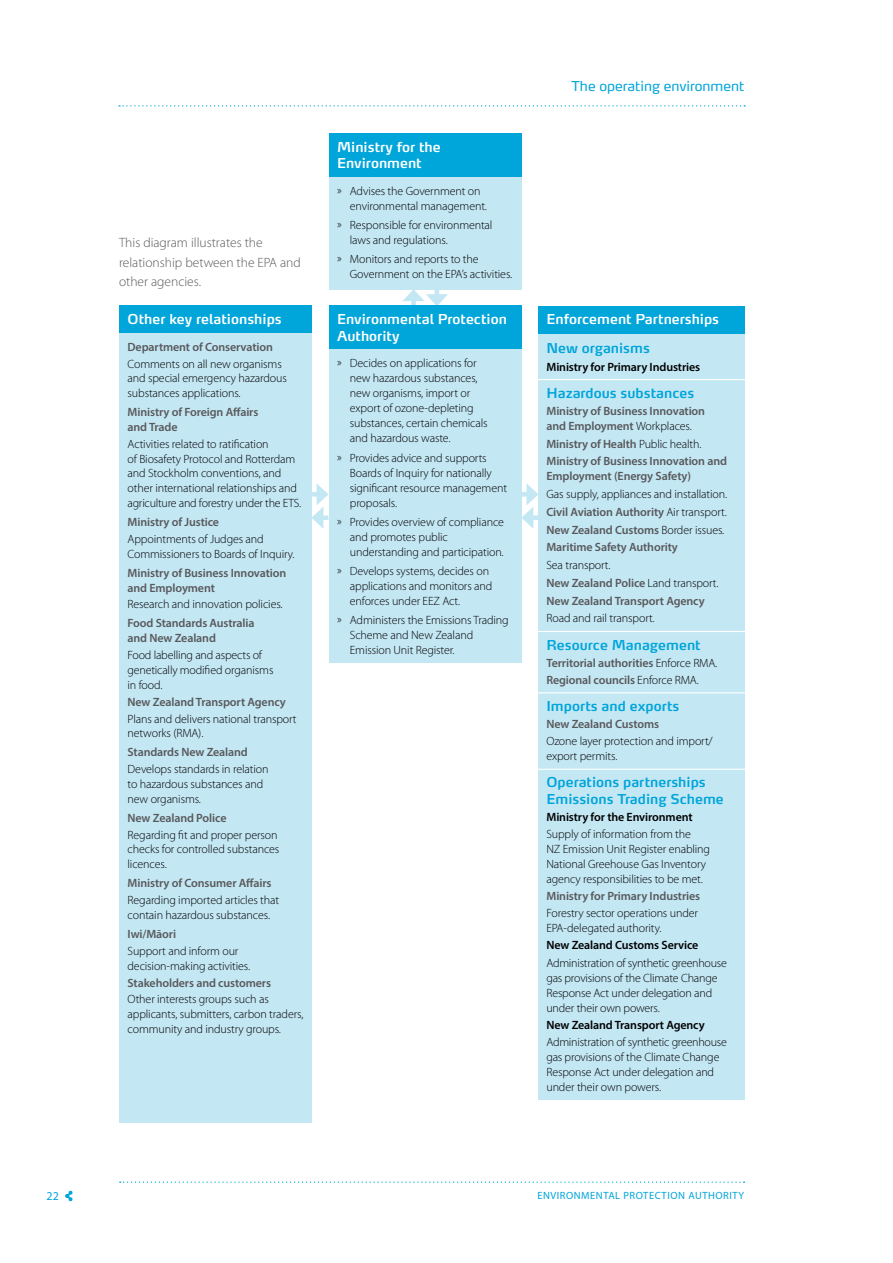
<style>
.page{position:relative;width:893px;height:1263px;background:#fff}
.page>*{position:absolute;margin:0;border:0;box-sizing:border-box;transform-origin:0 0}
.t1{font:600 13.5px/16.5px "Max Pro";color:#00a5da}
.t2{font:600 13.5px/16.5px "Max Pro";color:#fff}
.t3{font:300 13.5px/19.5px "Myriad Pro";color:#58595b}
.t4{font:13.5px "Max Pro";color:#00a5da}
.t5{font:300 12px/15px "Myriad Pro";letter-spacing:-.01em;color:#000}
.t6{font:600 12px/17.7px "Myriad Pro";letter-spacing:-.01em;color:#58595b}
.t7{font:600 12px "Myriad Pro";letter-spacing:-.01em;color:#000}
.t8{font:12px "Myriad Pro";color:#00a5da}
.t9{font:10.5px "Myriad Pro";letter-spacing:.05em;color:#00a5da}
.s1{font-weight:300;color:#000}
.s2{font-weight:600;color:#58595b}
</style>
<div class="page">
<svg style="left:119px;top:105px;width:626px;height:2px"></svg>
<svg style="left:120px;top:1181px;width:624px;height:2px"></svg>
<svg style="left:65px;top:1190px;width:8px;height:11px"></svg>
<svg style="left:402px;top:289px;width:46px;height:17px"></svg>
<svg style="left:312px;top:483px;width:16px;height:46px"></svg>
<svg style="left:521px;top:483px;width:17px;height:46px"></svg>
<div style="left:538px;top:306px;width:206px;height:29px;background:#00a5da"></div>
<div style="left:538px;top:335px;width:206px;height:765px;background:#c4e7f4"></div>
<hr style="left:538px;top:379px;width:210px;height:1px;background:#fff">
<hr style="left:538px;top:631px;width:210px;height:1px;background:#fff">
<hr style="left:538px;top:692px;width:210px;height:1px;background:#fff">
<hr style="left:538px;top:769px;width:210px;height:1px;background:#fff">
<div style="left:329px;top:133px;width:192px;height:44px;background:#00a5da"></div>
<div style="left:329px;top:177px;width:192px;height:112px;background:#c4e7f4"></div>
<div style="left:119px;top:306px;width:193px;height:27px;background:#00a5da"></div>
<div style="left:119px;top:333px;width:193px;height:790px;background:#c4e7f4"></div>
<div style="left:329px;top:306px;width:192px;height:44px;background:#00a5da"></div>
<div style="left:329px;top:350px;width:192px;height:313px;background:#c4e7f4"></div>
<p class="t3" style="left:119px;top:233px;width:183px">This diagram illustrates the relationship between the EPA and other agencies.</p>
<p class="t2" style="left:128px;top:310px;width:156px">Other key relationships</p>
<p class="t6" style="left:128px;top:338px;width:147px">Department of Conservation</p>
<p class="t5" style="left:128px;top:357px;width:161px">Comments on all new organisms and special emergency hazardous substances applications.</p>
<p class="t6" style="left:128px;top:405px;width:132px;line-height:14.7px">Ministry of Foreign Affairs and Trade</p>
<p class="t5" style="left:128px;top:437px;width:175px">Activities related to ratification<br>of Biosafety Protocol and Rotterdam and Stockholm conventions, and other international relationships and agriculture and forestry under the ETS.</p>
<p class="t6" style="left:128px;top:513px;width:93px">Ministry of Justice</p>
<p class="t5" style="left:128px;top:532px;width:169px">Appointments of Judges and<br>Commissioners to Boards of Inquiry.</p>
<p class="t6" style="left:128px;top:565px;width:160px;line-height:14.7px">Ministry of Business Innovation and Employment</p>
<p class="t5" style="left:128px;top:597px;width:157px">Research and innovation policies.</p>
<p class="t6" style="left:128px;top:616px;width:129px;line-height:14.7px">Food Standards Australia and New Zealand</p>
<p class="t5" style="left:128px;top:648px;width:147px">Food labelling and aspects of genetically modified organisms in food.</p>
<p class="t6" style="left:128px;top:692px;width:160px">New Zealand Transport Agency</p>
<p class="t5" style="left:128px;top:711px;width:171px">Plans and delivers national transport networks (RMA).</p>
<p class="t6" style="left:128px;top:743px;width:122px">Standards New Zealand</p>
<p class="t5" style="left:128px;top:762px;width:142px">Develops standards in relation to hazardous substances and new organisms.</p>
<p class="t6" style="left:128px;top:809px;width:100px">New Zealand Police</p>
<p class="t5" style="left:128px;top:827px;width:153px">Regarding fit and proper person checks for controlled substances licences.</p>
<p class="t6" style="left:128px;top:874px;width:146px">Ministry of Consumer Affairs</p>
<p class="t5" style="left:128px;top:893px;width:153px">Regarding imported articles that contain hazardous substances.</p>
<p class="t6" style="left:128px;top:925px;width:50px">Iwi/Māori</p>
<p class="t5" style="left:128px;top:944px;width:124px">Support and inform our decision‑making activities.</p>
<p class="t6" style="left:128px;top:973px;width:145px">Stakeholders and customers</p>
<p class="t5" style="left:128px;top:992px;width:177px">Other interests groups such as applicants, submitters, carbon traders, community and industry groups.</p>
<p class="t2" style="left:337px;top:137px;width:105px">Ministry for the<br>Environment</p>
<p class="t5" style="left:350px;top:183px;width:139px;text-indent:-13px">» Advises the Government on environmental management.</p>
<p class="t5" style="left:350px;top:218px;width:144px;text-indent:-13px">» Responsible for environmental laws and regulations.</p>
<p class="t5" style="left:350px;top:252px;width:164px;text-indent:-13px">» Monitors and reports to the<br>Government on the EPA’s activities.</p>
<p class="t2" style="left:337px;top:310px;width:171px">Environmental Protection<br>Authority</p>
<p class="t5" style="left:350px;top:356px;width:139px;text-indent:-13px">» Decides on applications for new hazardous substances, new organisms, import or export of ozone-depleting substances, certain chemicals and hazardous waste.</p>
<p class="t5" style="left:350px;top:450px;width:159px;text-indent:-13px">» Provides advice and supports<br>Boards of Inquiry for nationally significant resource management proposals.</p>
<p class="t5" style="left:350px;top:514px;width:156px;text-indent:-13px">» Provides overview of compliance and promotes public understanding and participation.</p>
<p class="t5" style="left:350px;top:564px;width:144px;text-indent:-13px">» Develops systems, decides on applications and monitors and enforces under EEZ Act.</p>
<p class="t5" style="left:350px;top:613px;width:160px;text-indent:-13px">» Administers the Emissions Trading<br>Scheme and New Zealand<br>Emission Unit Register.</p>
<p class="t4" style="left:571px;top:75px;width:174px">The operating environment</p>
<p class="t2" style="left:546px;top:310px;width:174px">Enforcement Partnerships</p>
<p class="t1" style="left:546px;top:339px;width:105px">New organisms</p>
<p class="t7" style="left:546px;top:359px;width:155px">Ministry for Primary Industries</p>
<p class="t1" style="left:546px;top:383px;width:149px">Hazardous substances</p>
<p class="t6" style="left:546px;top:403px;width:160px;line-height:15px">Ministry of Business Innovation and Employment <span class="s1">Workplaces.</span></p>
<p class="t6" style="left:546px;top:434px;width:182px">Ministry of Health <span class="s1">Public health.<br></span>Ministry of Business Innovation and</p>
<p class="t6" style="left:546px;top:467px;width:146px">Employment (Energy Safety)</p>
<p class="t5" style="left:546px;top:485px;width:182px;line-height:17.7px">Gas supply, appliances and installation.<br><span class="s2">Civil Aviation Authority</span> Air transport.<br><span class="s2">New Zealand Customs</span> Border issues.<br><span class="s2">Maritime Safety Authority</span></p>
<p class="t6" style="left:546px;top:556px;width:174px"><span class="s1">Sea transport.<br></span>New Zealand Police <span class="s1">Land transport.<br></span>New Zealand Transport Agency</p>
<p class="t5" style="left:546px;top:611px;width:110px">Road and rail transport.</p>
<p class="t1" style="left:546px;top:635px;width:156px">Resource Management</p>
<p class="t6" style="left:546px;top:654px;width:172px;line-height:17.1px">Territorial authorities <span class="s1">Enforce RMA.<br></span>Regional councils <span class="s1">Enforce RMA.</span></p>
<p class="t1" style="left:546px;top:696px;width:135px">Imports and exports</p>
<p class="t6" style="left:546px;top:715px;width:114px">New Zealand Customs</p>
<p class="t5" style="left:546px;top:734px;width:168px">Ozone layer protection and import/ export permits.</p>
<p class="t1" style="left:546px;top:773px;width:179px">Operations partnerships<br>Emissions Trading Scheme</p>
<p class="t7" style="left:546px;top:809px;width:148px">Ministry for the Environment</p>
<p class="t5" style="left:546px;top:827px;width:165px">Supply of information from the<br>NZ Emission Unit Register enabling National Greehouse Gas Inventory agency responsibilities to be met.</p>
<p class="t6" style="left:546px;top:887px;width:155px">Ministry for Primary Industries</p>
<p class="t5" style="left:546px;top:906px;width:153px">Forestry sector operations under<br>EPA-delegated authority.</p>
<p class="t7" style="left:546px;top:938px;width:154px">New Zealand Customs Service</p>
<p class="t5" style="left:546px;top:955px;width:182px">Administration of synthetic greenhouse gas provisions of the Climate Change Response Act under delegation and under their own powers.</p>
<p class="t7" style="left:546px;top:1017px;width:160px">New Zealand Transport Agency</p>
<p class="t5" style="left:546px;top:1034px;width:182px">Administration of synthetic greenhouse gas provisions of the Climate Change Response Act under delegation and under their own powers.</p>
<p class="t8" style="left:47px;top:1189px;width:14px">22</p>
<p class="t9" style="left:537px;top:1190px;width:208px">ENVIRONMENTAL PROTECTION AUTHORITY</p>
</div>
